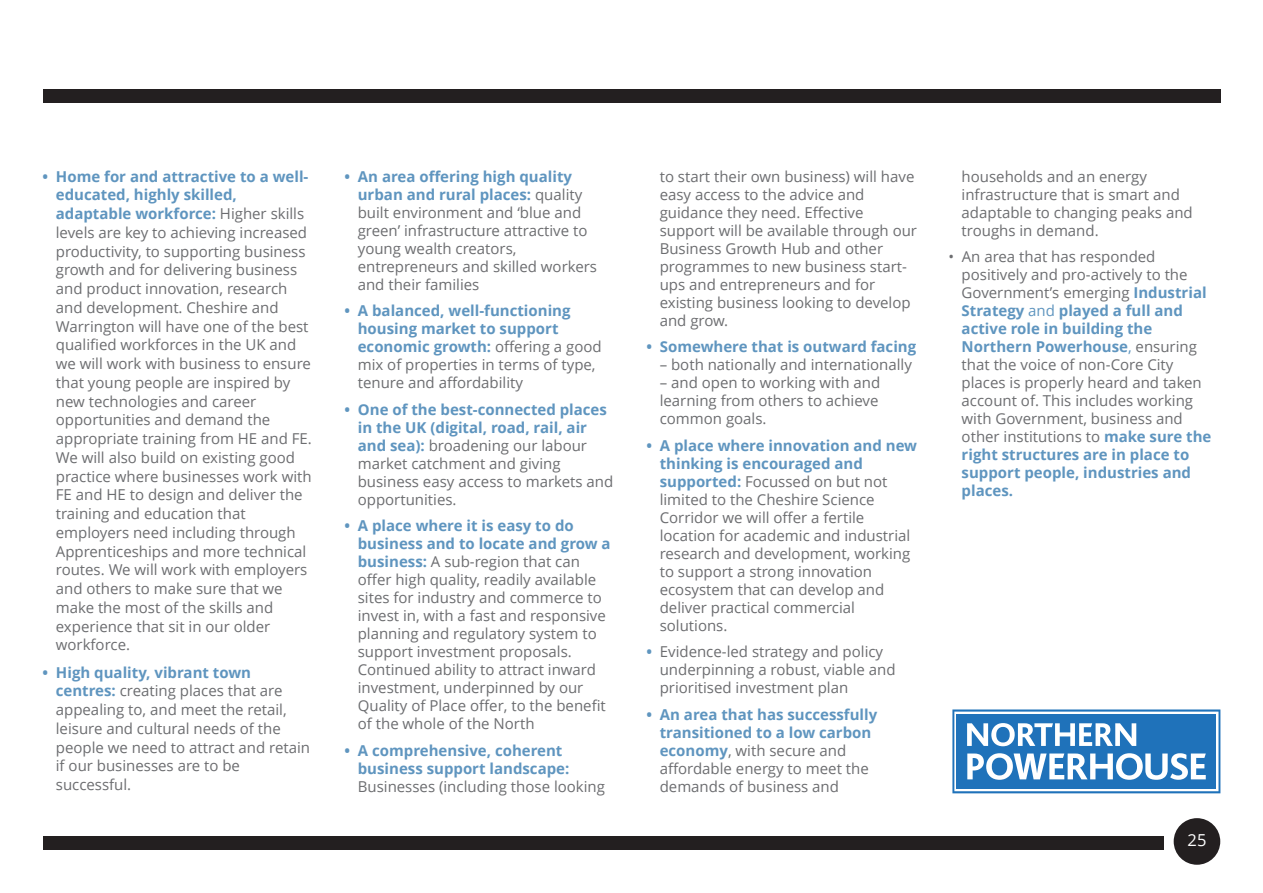
<style>
.page{position:relative;width:1263px;height:893px;background:#fff}
.page>*{position:absolute;margin:0;border:0;box-sizing:border-box;transform-origin:0 0}
.t1{font:16.5px "Open Sans";color:#fff}
.t2{font:15px/18px "Open Sans";color:#6c6d70}
.t3{font:700 15px/18px "Open Sans";color:#5f95bf}
.s1{font-weight:700;color:#5f95bf}
.s2{font-weight:400;color:#6c6d70}
.s3{color:#5f95bf}
</style>
<div class="page">
<div style="left:1174px;top:818px;width:46px;height:47px;background:#231f20;border-radius:50%"></div>
<div style="left:43px;top:836px;width:1120px;height:14px;background:#231f20"></div>
<div style="left:43px;top:89px;width:1177px;height:14px;background:#231f20"></div>
<svg style="left:952px;top:709px;width:268px;height:84px"></svg>
<p class="t2" style="left:56px;top:166px;width:258px;line-height:18.8px;text-indent:-13px"><span class="s1">• Home for and attractive to a well&shy;educated, highly skilled, adaptable workforce:</span> Higher skills levels are key to achieving increased productivity, to supporting business growth and for delivering business and product innovation, research and development. Cheshire and<br>Warrington will have one of the best qualified workforces in the UK and we will work with business to ensure that young people are inspired by new technologies and career opportunities and demand the appropriate training from HE and FE.<br>We will also build on existing good practice where businesses work with<br>FE and HE to design and deliver the training and education that employers need including through<br>Apprenticeships and more technical routes. We will work with employers and others to make sure that we make the most of the skills and experience that sit in our older workforce.</p>
<p class="t2" style="left:56px;top:662px;width:256px;line-height:18.8px;text-indent:-13px"><span class="s1">• High quality, vibrant town centres:</span> creating places that are appealing to, and meet the retail, leisure and cultural needs of the people we need to attract and retain if our businesses are to be successful.</p>
<p class="t2" style="left:358px;top:167px;width:241px;text-indent:-13px"><span class="s1">• An area offering high quality urban and rural places:</span> quality built environment and ‘blue and green’ infrastructure attractive to young wealth creators, entrepreneurs and skilled workers and their families</p>
<p class="t3" style="left:358px;top:301px;width:245px;text-indent:-13px">• A balanced, well-functioning housing market to support economic growth: <span class="s2">offering a good mix of properties in terms of type, tenure and affordability</span></p>
<p class="t2" style="left:358px;top:400px;width:257px;text-indent:-13px"><span class="s1">• One of the best-connected places in the UK (digital, road, rail, air and sea):</span> broadening our labour market catchment and giving business easy access to markets and opportunities.</p>
<p class="t2" style="left:358px;top:516px;width:254px;text-indent:-13px"><span class="s1">• A place where it is easy to do business and to locate and grow a business:</span> A sub-region that can offer high quality, readily available sites for industry and commerce to invest in, with a fast and responsive planning and regulatory system to support investment proposals.<br>Continued ability to attract inward investment, underpinned by our Quality of Place offer, to the benefit of the whole of the North</p>
<p class="t3" style="left:358px;top:741px;width:213px;text-indent:-13px">• A comprehensive, coherent business support landscape:</p>
<p class="t2" style="left:358px;top:777px;width:249px">Businesses (including those looking</p>
<p class="t2" style="left:660px;top:167px;width:259px">to start their own business) will have easy access to the advice and guidance they need. Effective support will be available through our<br>Business Growth Hub and other programmes to new business start&shy;ups and entrepreneurs and for existing business looking to develop and grow.</p>
<p class="t3" style="left:646px;top:337px;width:271px">• Somewhere that is outward facing</p>
<p class="t2" style="left:660px;top:355px;width:254px">– both nationally and internationally</p>
<p class="t2" style="left:660px;top:373px;width:222px;text-align:justify">– and open to working with and learning from others to achieve common goals.</p>
<p class="t2" style="left:660px;top:436px;width:259px;text-indent:-13px"><span class="s1">• A place where innovation and new thinking is encouraged and supported:</span> Focussed on but not limited to the Cheshire Science<br>Corridor we will offer a fertile location for academic and industrial research and development, working to support a strong innovation ecosystem that can develop and deliver practical commercial solutions.</p>
<p class="t2" style="left:660px;top:642px;width:237px;text-indent:-13px"><span class="s1">•</span> Evidence-led strategy and policy underpinning a robust, viable and prioritised investment plan</p>
<p class="t2" style="left:660px;top:705px;width:219px;text-indent:-13px"><span class="s1">• An area that has successfully transitioned to a low carbon economy</span>, with secure and affordable energy to meet the demands of business and</p>
<p class="t2" style="left:962px;top:167px;width:233px">households and an energy infrastructure that is smart and adaptable to changing peaks and troughs in demand.</p>
<p class="t2" style="left:962px;top:247px;width:251px;text-indent:-13px">• An area that has responded positively and pro-actively to the<br>Government’s emerging <span class="s1">Industrial<br>Strategy</span> <span class="s3">and</span> <span class="s1">played a full and active role in building the<br>Northern Powerhouse</span><span class="s3">,</span> ensuring that the voice of non-Core City places is properly heard and taken account of. This includes working with Government, business and other institutions to <span class="s1">make sure the right structures are in place to support people, industries and places.</span></p>
<p class="t1" style="left:1187px;top:829px;width:20px">25</p>
</div>
